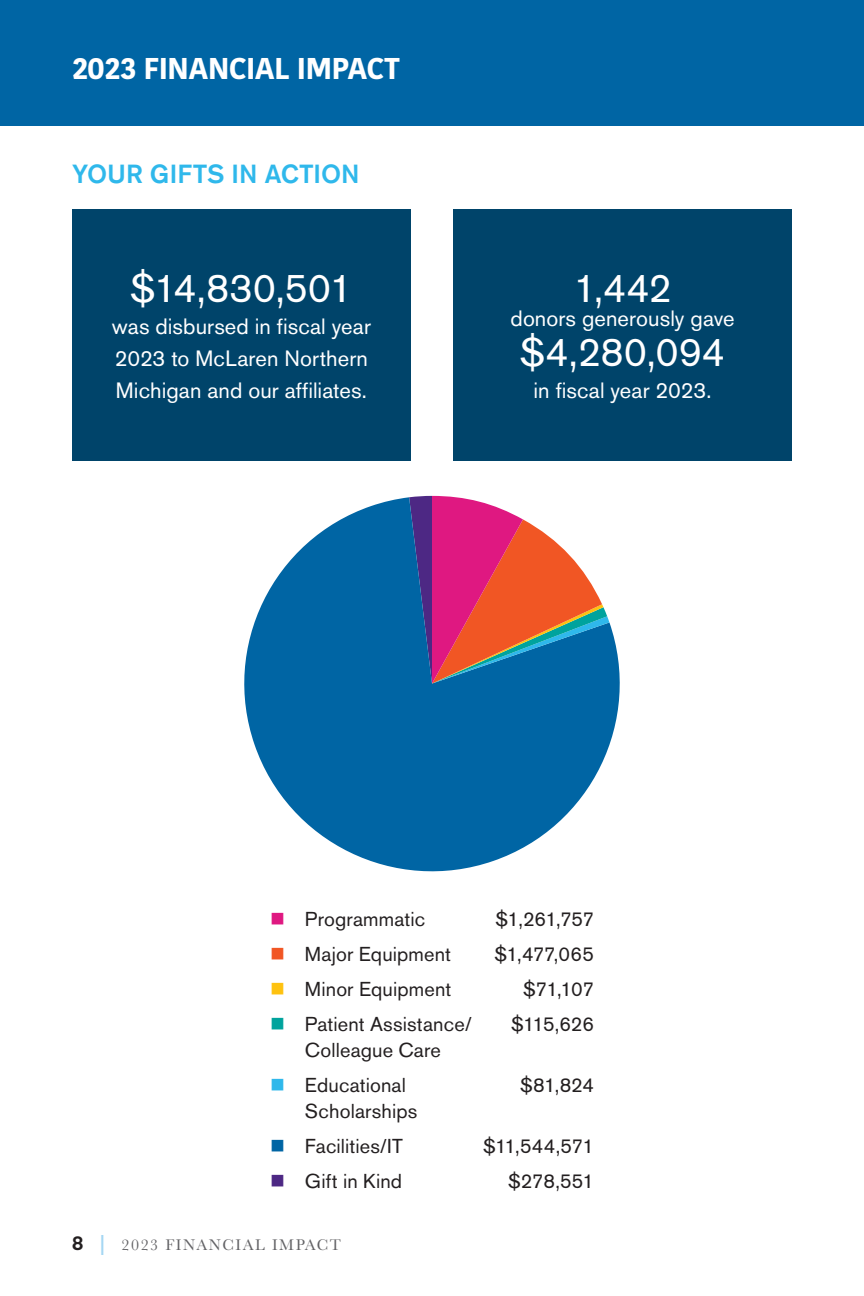
<style>
.page{position:relative;width:864px;height:1296px;background:#fff}
.page>*{position:absolute;margin:0;border:0;box-sizing:border-box;transform-origin:0 0}
.t1{font:40px "Akzidenz Grotesk BE";letter-spacing:-.005em;color:#fff}
.t2{font:700 30px "Kohinoor Bangla";letter-spacing:-.03em;color:#fff}
.t3{font:500 26px "Akzidenz Grotesk BE";color:#2fb8eb}
.t4{font:22px/32px "Akzidenz Grotesk BE";letter-spacing:.005em;color:#fff}
.t5{font:20px "Akzidenz Grotesk BE";letter-spacing:.01em;color:#231f20}
.t6{font:16px "Baskerville";letter-spacing:.1em;color:#636366}
.s1{color:#df1881}
.s2{color:#f15624}
.s3{color:#fec210}
.s4{color:#00a39d}
.s5{color:#2fb8eb}
.s6{color:#0065a4}
.s7{color:#4d2884}
.s8{font-family:"Akzidenz Grotesk BE";font-weight:500;font-size:20px;color:#231f20}
.s9{font-family:"Akzidenz Grotesk BE";font-weight:500;font-size:20px;color:#a6d7f3}
</style>
<div class="page">
<div style="left:0;top:0;width:864px;height:126px;background:#0065a4"></div>
<div style="left:453px;top:209px;width:339px;height:252px;background:#00446a"></div>
<div style="left:72px;top:209px;width:339px;height:252px;background:#00446a"></div>
<svg style="left:244px;top:497px;width:376px;height:375px;fill:#0065a4"></svg>
<svg style="left:409px;top:496px;width:200px;height:188px"></svg>
<h2 class="t2" style="left:72px;top:42px;width:329px">2023 FINANCIAL IMPACT</h2>
<h3 class="t3" style="left:72px;top:158px;width:289px">YOUR GIFTS IN ACTION</h3>
<h1 class="t1" style="left:130px;top:264px;width:224px">$14,830,501</h1>
<p class="t4" style="left:112px;top:310px;width:261px">was disbursed in fiscal year<br>2023 to McLaren Northern<br>Michigan and our affiliates.</p>
<h1 class="t1" style="left:574px;top:264px;width:100px">1,442</h1>
<p class="t4" style="left:511px;top:302px;width:226px">donors generously gave</p>
<h1 class="t1" style="left:520px;top:328px;width:207px">$4,280,094</h1>
<p class="t4" style="left:534px;top:374px;width:179px">in fiscal year 2023.</p>
<p class="t5" style="left:270px;top:907px;width:157px"><span class="s1">■</span> Programmatic</p>
<p class="t5" style="left:496px;top:907px;width:100px">$1,261,757</p>
<p class="t5" style="left:270px;top:942px;width:183px"><span class="s2">■</span> Major Equipment</p>
<p class="t5" style="left:495px;top:942px;width:101px">$1,477,065</p>
<p class="t5" style="left:270px;top:977px;width:183px"><span class="s3">■</span> Minor Equipment</p>
<p class="t5" style="left:523px;top:977px;width:72px">$71,107</p>
<p class="t5" style="left:270px;top:1012px;width:203px"><span class="s4">■</span> Patient Assistance/</p>
<p class="t5" style="left:511px;top:1012px;width:84px">$115,626</p>
<p class="t5" style="left:305px;top:1038px;width:138px">Colleague Care</p>
<p class="t5" style="left:270px;top:1073px;width:138px"><span class="s5">■</span> Educational</p>
<p class="t5" style="left:520px;top:1073px;width:75px">$81,824</p>
<p class="t5" style="left:305px;top:1099px;width:114px">Scholarships</p>
<p class="t5" style="left:270px;top:1134px;width:135px"><span class="s6">■</span> Facilities/IT</p>
<p class="t5" style="left:483px;top:1134px;width:112px">$11,544,571</p>
<p class="t5" style="left:270px;top:1169px;width:134px"><span class="s7">■</span> Gift in Kind</p>
<p class="t5" style="left:508px;top:1169px;width:87px">$278,551</p>
<p class="t6" style="left:72px;top:1235px;width:271px"><span class="s8">8</span> <span class="s9">|</span> 2023 FINANCIAL IMPACT</p>
</div>
